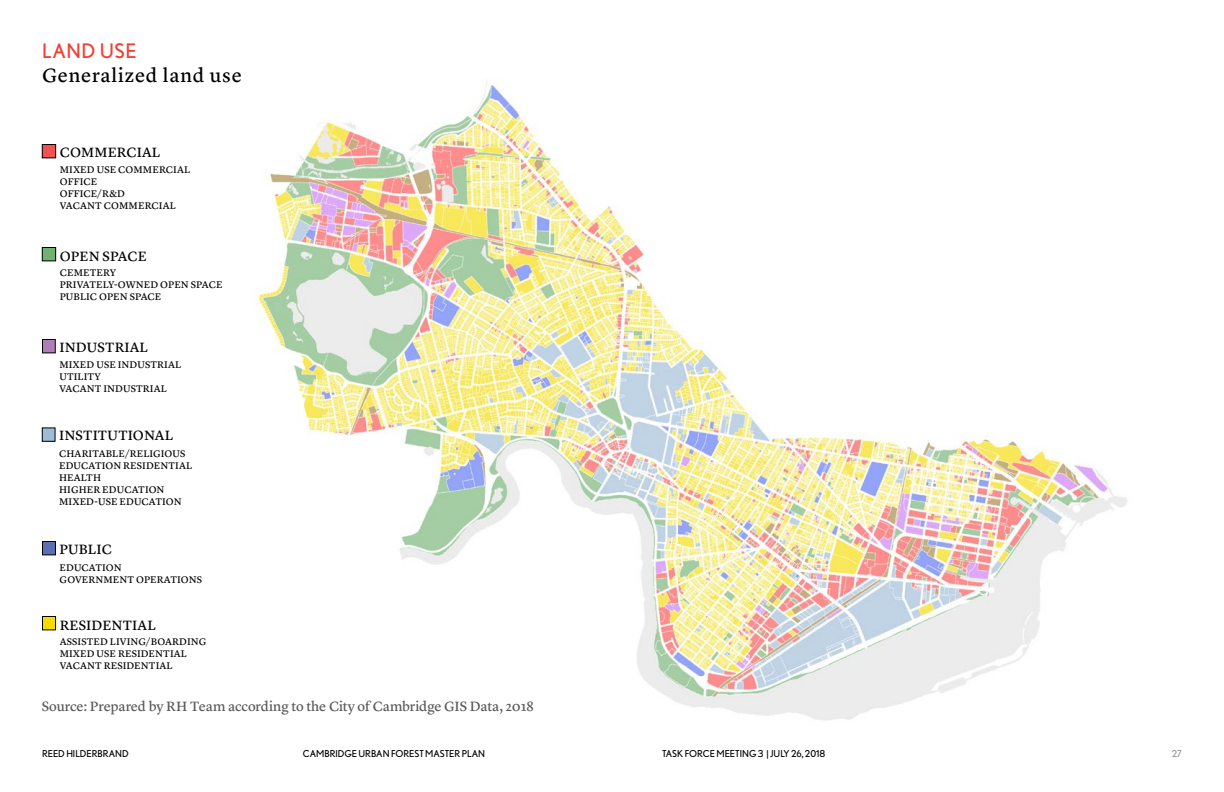
<style>
.page{position:relative;width:1224px;height:792px;background:#fff}
.page>*{position:absolute;margin:0;border:0;box-sizing:border-box;transform-origin:0 0}
.t1{font:20px "Lyon Text No 2";letter-spacing:.04em;color:#000}
.t2{font:20px "Nobel";letter-spacing:.03em;color:#ef4136}
.t3{font:14px "Lyon Text No 2";letter-spacing:-.01em;color:#58585a}
.t4{font:14px "Lyon Text No 2";letter-spacing:.015em;color:#000}
.t5{font:10px/12px "Lyon Text No 2";letter-spacing:.015em;color:#000}
.t6{font:9.5px "Nobel";color:#000}
.t7{font:9.5px "Nobel";color:#939598}
</style>
<div class="page">
<img style="left:258px;top:81px;width:869px;height:639px">
<div style="left:42px;top:144px;width:14px;height:14px;background:#f05152"></div>
<div style="left:42px;top:144px;width:14px;height:14px;border:1px solid #000"></div>
<div style="left:42px;top:428px;width:13px;height:13px;background:#9ebbd7"></div>
<div style="left:42px;top:427px;width:14px;height:15px;border:1px solid #000"></div>
<div style="left:42px;top:248px;width:14px;height:13px;background:#72b173"></div>
<div style="left:42px;top:247px;width:14px;height:14px;border:1px solid #000"></div>
<div style="left:42px;top:542px;width:13px;height:13px;background:#5c6eb4"></div>
<div style="left:42px;top:541px;width:14px;height:14px;border:1px solid #000"></div>
<div style="left:42px;top:616px;width:14px;height:14px;background:#f5dc00"></div>
<div style="left:42px;top:616px;width:14px;height:14px;border:1px solid #000"></div>
<div style="left:42px;top:340px;width:13px;height:13px;background:#ac7fb8"></div>
<div style="left:42px;top:339px;width:14px;height:14px;border:1px solid #000"></div>
<h1 class="t2" style="left:42px;top:39px;width:96px">LAND USE</h1>
<h1 class="t1" style="left:42px;top:60px;width:201px">Generalized land use</h1>
<h2 class="t4" style="left:60px;top:141px;width:102px">COMMERCIAL</h2>
<p class="t5" style="left:60px;top:163px;width:132px">MIXED USE COMMERCIAL<br>OFFICE<br>OFFICE/R&amp;D<br>VACANT COMMERCIAL</p>
<h2 class="t4" style="left:60px;top:245px;width:89px">OPEN SPACE</h2>
<p class="t5" style="left:60px;top:266px;width:164px">CEMETERY<br>PRIVATELY-OWNED OPEN SPACE<br>PUBLIC OPEN SPACE</p>
<h2 class="t4" style="left:59px;top:336px;width:90px">INDUSTRIAL</h2>
<p class="t5" style="left:59px;top:358px;width:123px">MIXED USE INDUSTRIAL<br>UTILITY<br>VACANT INDUSTRIAL</p>
<h2 class="t4" style="left:59px;top:425px;width:116px">INSTITUTIONAL</h2>
<p class="t5" style="left:59px;top:447px;width:134px">CHARITABLE/RELIGIOUS<br>EDUCATION RESIDENTIAL<br>HEALTH<br>HIGHER EDUCATION<br>MIXED-USE EDUCATION</p>
<h2 class="t4" style="left:60px;top:538px;width:54px">PUBLIC</h2>
<p class="t5" style="left:60px;top:560px;width:144px">EDUCATION<br>GOVERNMENT OPERATIONS</p>
<h2 class="t4" style="left:60px;top:614px;width:98px">RESIDENTIAL</h2>
<p class="t5" style="left:60px;top:635px;width:148px">ASSISTED LIVING/BOARDING<br>MIXED USE RESIDENTIAL<br>VACANT RESIDENTIAL</p>
<h2 class="t3" style="left:42px;top:695px;width:494px">Source: Prepared by RH Team according to the City of Cambridge GIS Data, 2018</h2>
<p class="t6" style="left:42px;top:748px;width:88px">REED HILDERBRAND</p>
<p class="t6" style="left:303px;top:748px;width:184px">CAMBRIDGE URBAN FOREST MASTER PLAN</p>
<p class="t6" style="left:662px;top:748px;width:165px">TASK FORCE MEETING 3 | JULY 26, 2018</p>
<p class="t7" style="left:1172px;top:748px;width:12px">27</p>
</div>
